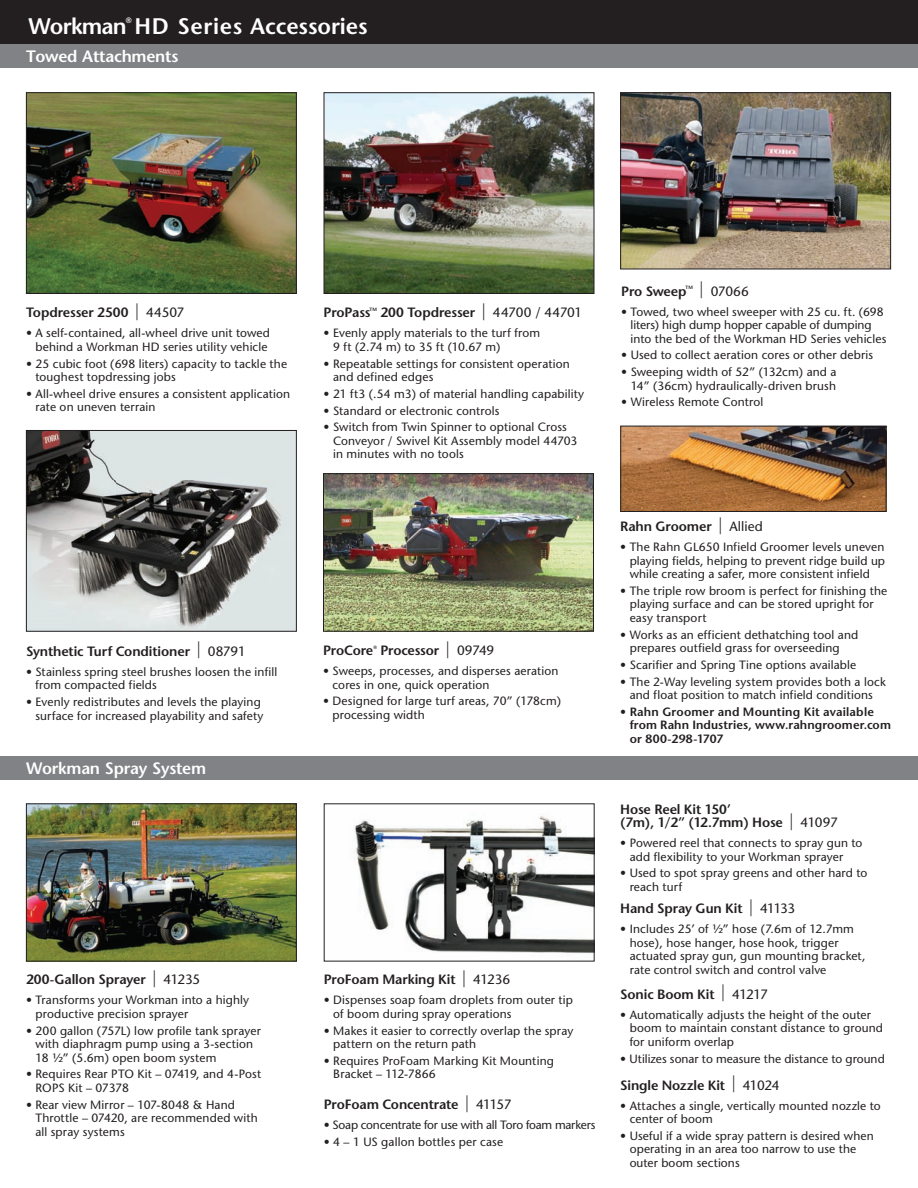
<style>
.page{position:relative;width:918px;height:1188px;background:#fff}
.page>*{position:absolute;margin:0;border:0;box-sizing:border-box;transform-origin:0 0}
.t1{font:600 22.5px "Stone Sans";letter-spacing:-.005em;color:#fff}
.t2{font:600 16.5px "Stone Sans";letter-spacing:-.015em;color:#fff}
.t3{font:600 13.5px/13.5px "Stone Sans";letter-spacing:-.01em;color:#231f20}
.t4{font:13.5px "Stone Sans";color:#231f20}
.t5{font:12px/13.5px "Stone Sans";letter-spacing:.01em;color:#231f20}
.t6{font:600 12px/13.5px "Stone Sans";letter-spacing:.01em;color:#231f20}
.t7{font:12px "Stone Sans";letter-spacing:-.02em;color:#231f20}
.t8{font:600 7.8px "Stone Sans";color:#fff}
.t9{font:600 4.8px "Stone Sans";color:#231f20}
.s1{font-size:16.8px}
.s2{font-weight:400}
.s3{font-weight:600;font-size:16.8px}
</style>
<div class="page">
<div style="left:0;top:0;width:918px;height:45px;background:#231f20"></div>
<div style="left:0;top:45px;width:918px;height:23px;background:#808285"></div>
<img style="left:28px;top:94px;width:267px;height:198px">
<div style="left:26px;top:92px;width:271px;height:202px;border:1px solid #231f20"></div>
<img style="left:326px;top:94px;width:266px;height:198px">
<div style="left:324px;top:92px;width:270px;height:202px;border:1px solid #231f20"></div>
<img style="left:325px;top:475px;width:267px;height:155px">
<div style="left:323px;top:473px;width:271px;height:159px;border:1px solid #231f20"></div>
<img style="left:622px;top:94px;width:267px;height:173px">
<div style="left:620px;top:92px;width:271px;height:177px;border:1px solid #231f20"></div>
<img style="left:28px;top:432px;width:267px;height:198px">
<div style="left:26px;top:430px;width:271px;height:202px;border:1px solid #231f20"></div>
<img style="left:622px;top:428px;width:263px;height:82px">
<div style="left:620px;top:426px;width:267px;height:86px;border:1px solid #231f20"></div>
<div style="left:0;top:756px;width:918px;height:23px;background:#808285"></div>
<img style="left:354px;top:814px;width:239px;height:140px">
<img style="left:28px;top:805px;width:267px;height:155px">
<div style="left:26px;top:803px;width:271px;height:159px;border:1px solid #231f20"></div>
<p class="t8" style="left:126px;top:15px;width:7px">®</p>
<h2 class="t2" style="left:26px;top:47px;width:154px">Towed Attachments</h2>
<h1 class="t1" style="left:28px;top:13px;width:341px">Workman HD Series Accessories</h1>
<p class="t3" style="left:26px;top:306px;width:160px">Topdresser 2500 <span class="s1">|</span> <span class="s2">44507</span></p>
<p class="t5" style="left:26px;top:327px;width:246px;text-align:center">• A self-contained, all-wheel drive unit towed behind a Workman HD series utility vehicle</p>
<p class="t5" style="left:35px;top:357px;width:253px;text-indent:-9px">• 25 cubic foot (698 liters) capacity to tackle the toughest topdressing jobs</p>
<p class="t5" style="left:35px;top:387px;width:256px;text-indent:-9px">• All-wheel drive ensures a consistent application rate on uneven terrain</p>
<p class="t3" style="left:26px;top:644px;width:221px">Synthetic Turf Conditioner <span class="s1">|</span> <span class="s2">08791</span></p>
<p class="t5" style="left:35px;top:665px;width:243px;text-indent:-9px">• Stainless spring steel brushes loosen the infill from compacted fields</p>
<p class="t5" style="left:26px;top:695px;width:239px;text-align:right">• Evenly redistributes and levels the playing surface for increased playability and safety</p>
<h2 class="t2" style="left:26px;top:758px;width:182px">Workman Spray System</h2>
<p class="t3" style="left:26px;top:973px;width:176px">200-Gallon Sprayer <span class="s1">|</span> <span class="s2">41235</span></p>
<p class="t5" style="left:35px;top:993px;width:215px;text-indent:-9px">• Transforms your Workman into a highly productive precision sprayer</p>
<p class="t5" style="left:35px;top:1024px;width:227px;text-indent:-9px">• 200 gallon (757L) low profile tank sprayer with diaphragm pump using a 3-section<br>18 ½” (5.6m) open boom system</p>
<p class="t5" style="left:35px;top:1067px;width:227px;text-indent:-9px">• Requires Rear PTO Kit – 07419, and 4-Post<br>ROPS Kit – 07378</p>
<p class="t5" style="left:35px;top:1098px;width:224px;text-indent:-9px">• Rear view Mirror – 107-8048 &amp; Hand<br>Throttle – 07420, are recommended with all spray systems</p>
<p class="t3" style="left:324px;top:306px;width:49px">ProPass</p>
<p class="t9" style="left:370px;top:306px;width:9px">TM</p>
<p class="t3" style="left:381px;top:306px;width:203px">200 Topdresser <span class="s1">|</span> <span class="s2">44700 / 44701</span></p>
<p class="t5" style="left:333px;top:327px;width:209px;text-indent:-9px">• Evenly apply materials to the turf from<br>9 ft (2.74 m) to 35 ft (10.67 m)</p>
<p class="t5" style="left:333px;top:357px;width:238px;text-indent:-9px">• Repeatable settings for consistent operation and defined edges</p>
<p class="t5" style="left:324px;top:387px;width:262px">• 21 ft3 (.54 m3) of material handling capability</p>
<p class="t5" style="left:324px;top:404px;width:177px">• Standard or electronic controls</p>
<p class="t5" style="left:333px;top:421px;width:246px;text-indent:-9px">• Switch from Twin Spinner to optional Cross<br>Conveyor / Swivel Kit Assembly model 44703 in minutes with no tools</p>
<p class="t3" style="left:323px;top:644px;width:52px">ProCore</p>
<p class="t9" style="left:373px;top:644px;width:5px">®</p>
<p class="t3" style="left:380px;top:644px;width:115px">Processor <span class="s1">|</span> <span class="s2">09749</span></p>
<p class="t5" style="left:333px;top:664px;width:228px;text-indent:-9px">• Sweeps, processes, and disperses aeration cores in one, quick operation</p>
<p class="t5" style="left:333px;top:695px;width:230px;text-indent:-9px">• Designed for large turf areas, 70” (178cm) processing width</p>
<p class="t3" style="left:324px;top:973px;width:188px">ProFoam Marking Kit <span class="s1">|</span> <span class="s2">41236</span></p>
<p class="t5" style="left:333px;top:993px;width:241px;text-indent:-9px">• Dispenses soap foam droplets from outer tip of boom during spray operations</p>
<p class="t5" style="left:333px;top:1024px;width:242px;text-indent:-9px">• Makes it easier to correctly overlap the spray pattern on the return path</p>
<p class="t5" style="left:333px;top:1054px;width:222px;text-indent:-9px">• Requires ProFoam Marking Kit Mounting<br>Bracket – 112-7866</p>
<p class="t3" style="left:324px;top:1098px;width:189px">ProFoam Concentrate <span class="s1">|</span> <span class="s2">41157</span></p>
<p class="t7" style="left:324px;top:1118px;width:273px">• Soap concentrate for use with all Toro foam markers</p>
<p class="t5" style="left:324px;top:1135px;width:181px">• 4 – 1 US gallon bottles per case</p>
<p class="t3" style="left:621px;top:284px;width:67px">Pro Sweep</p>
<p class="t9" style="left:686px;top:284px;width:9px">TM</p>
<p class="t4" style="left:700px;top:283px;width:50px"><span class="s3">|</span> 07066</p>
<p class="t5" style="left:631px;top:305px;width:257px;text-indent:-9px">• Towed, two wheel sweeper with 25 cu. ft. (698 liters) high dump hopper capable of dumping into the bed of the Workman HD Series vehicles</p>
<p class="t5" style="left:621px;top:349px;width:253px">• Used to collect aeration cores or other debris</p>
<p class="t5" style="left:621px;top:365px;width:217px;text-align:right">• Sweeping width of 52” (132cm) and a<br>14” (36cm) hydraulically-driven brush</p>
<p class="t5" style="left:621px;top:395px;width:144px">• Wireless Remote Control</p>
<p class="t3" style="left:620px;top:520px;width:144px">Rahn Groomer <span class="s1">|</span> <span class="s2">Allied</span></p>
<p class="t5" style="left:630px;top:540px;width:257px;text-align:justify;text-indent:-9px">• The Rahn GL650 Infield Groomer levels uneven playing fields, helping to prevent ridge build up while creating a safer, more consistent infield</p>
<p class="t5" style="left:630px;top:584px;width:259px;text-indent:-9px">• The triple row broom is perfect for finishing the playing surface and can be stored upright for easy transport</p>
<p class="t5" style="left:630px;top:628px;width:230px;text-indent:-9px">• Works as an efficient dethatching tool and prepares outfield grass for overseeding</p>
<p class="t5" style="left:620px;top:658px;width:238px">• Scarifier and Spring Tine options available</p>
<p class="t5" style="left:620px;top:675px;width:267px;text-align:center">• The 2-Way leveling system provides both a lock and float position to match infield conditions</p>
<p class="t6" style="left:630px;top:705px;width:263px;text-indent:-9px">• Rahn Groomer and Mounting Kit available from Rahn Industries, www.rahngroomer.com or 800-298-1707</p>
<p class="t3" style="left:620px;top:802px;width:219px">Hose Reel Kit 150’<br>(7m), 1/2” (12.7mm) Hose <span class="s1">|</span> <span class="s2">41097</span></p>
<p class="t5" style="left:630px;top:836px;width:234px;text-indent:-9px">• Powered reel that connects to spray gun to add flexibility to your Workman sprayer</p>
<p class="t5" style="left:630px;top:866px;width:239px;text-indent:-9px">• Used to spot spray greens and other hard to reach turf</p>
<p class="t3" style="left:620px;top:902px;width:177px">Hand Spray Gun Kit <span class="s1">|</span> <span class="s2">41133</span></p>
<p class="t5" style="left:630px;top:922px;width:237px;text-indent:-9px">• Includes 25’ of ½” hose (7.6m of 12.7mm hose), hose hanger, hose hook, trigger actuated spray gun, gun mounting bracket, rate control switch and control valve</p>
<p class="t3" style="left:620px;top:987px;width:149px">Sonic Boom Kit <span class="s1">|</span> <span class="s2">41217</span></p>
<p class="t5" style="left:630px;top:1008px;width:255px;text-indent:-9px">• Automatically adjusts the height of the outer boom to maintain constant distance to ground for uniform overlap</p>
<p class="t5" style="left:620px;top:1052px;width:266px">• Utilizes sonar to measure the distance to ground</p>
<p class="t3" style="left:620px;top:1078px;width:161px">Single Nozzle Kit <span class="s1">|</span> <span class="s2">41024</span></p>
<p class="t5" style="left:630px;top:1099px;width:253px;text-indent:-9px">• Attaches a single, vertically mounted nozzle to center of boom</p>
<p class="t5" style="left:630px;top:1129px;width:246px;text-indent:-9px">• Useful if a wide spray pattern is desired when operating in an area too narrow to use the outer boom sections</p>
</div>
